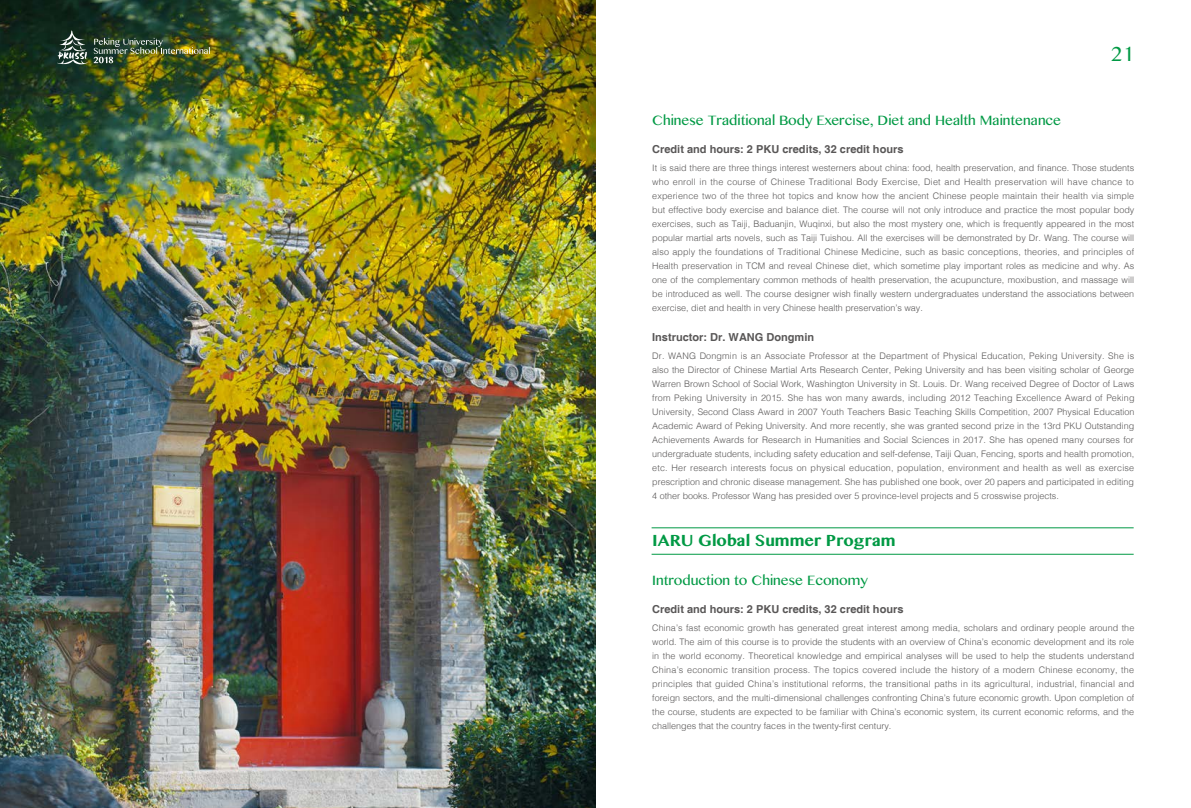
<style>
.page{position:relative;width:1191px;height:808px;background:#fff}
.page>*{position:absolute;margin:0;border:0;box-sizing:border-box;transform-origin:0 0}
.t1{font:18px "Bangla MN";color:#094}
.t2{font:700 14px "Bangla MN";color:#094}
.t3{font:12px "Bangla MN";color:#094}
.t4{font:700 11px "Helvetica";color:#595757}
.t5{font:300 9px/14px "Helvetica";color:#595757;text-align:justify}
</style>
<div class="page">
<img style="left:0;top:0;width:595px;height:808px">
<svg style="left:57px;top:30px;width:31px;height:35px"></svg>
<img style="left:94px;top:38px;width:116px;height:25px">
<hr style="left:651px;top:554px;width:482px;height:1px;background:#094">
<hr style="left:651px;top:527px;width:482px;height:1px;background:#094">
<h1 class="t1" style="left:1110px;top:41px;width:25px">21</h1>
<h3 class="t3" style="left:652px;top:111px;width:410px">Chinese Traditional Body Exercise, Diet and Health Maintenance</h3>
<p class="t4" style="left:652px;top:142px;width:253px">Credit and hours: 2 PKU credits, 32 credit hours</p>
<p class="t5" style="left:652px;top:160px;width:484px">It is said there are three things interest westerners about china: food, health preservation, and finance. Those students who enroll in the course of Chinese Traditional Body Exercise, Diet and Health preservation will have chance to experience two of the three hot topics and know how the ancient Chinese people maintain their health via simple but effective body exercise and balance diet. The course will not only introduce and practice the most popular body exercises, such as Taiji, Baduanjin, Wuqinxi, but also the most mystery one, which is frequently appeared in the most popular martial arts novels, such as Taiji Tuishou. All the exercises will be demonstrated by Dr. Wang. The course will also apply the foundations of Traditional Chinese Medicine, such as basic conceptions, theories, and principles of Health preservation in TCM and reveal Chinese diet, which sometime play important roles as medicine and why. As one of the complementary common methods of health preservation, the acupuncture, moxibustion, and massage will be introduced as well. The course designer wish finally western undergraduates understand the associations between exercise, diet and health in very Chinese health preservation’s way.</p>
<p class="t4" style="left:652px;top:330px;width:163px">Instructor: Dr. WANG Dongmin</p>
<p class="t5" style="left:652px;top:348px;width:484px">Dr. WANG Dongmin is an Associate Professor at the Department of Physical Education, Peking University. She is also the Director of Chinese Martial Arts Research Center, Peking University and has been visiting scholar of George Warren Brown School of Social Work, Washington University in St. Louis. Dr. Wang received Degree of Doctor of Laws from Peking University in 2015. She has won many awards, including 2012 Teaching Excellence Award of Peking University, Second Class Award in 2007 Youth Teachers Basic Teaching Skills Competition, 2007 Physical Education Academic Award of Peking University. And more recently, she was granted second prize in the 13rd PKU Outstanding Achievements Awards for Research in Humanities and Social Sciences in 2017. She has opened many courses for undergraduate students, including safety education and self-defense, Taiji Quan, Fencing, sports and health promotion, etc. Her research interests focus on physical education, population, environment and health as well as exercise prescription and chronic disease management. She has published one book, over 20 papers and participated in editing 4 other books. Professor Wang has presided over 5 province-level projects and 5 crosswise projects.</p>
<h2 class="t2" style="left:652px;top:530px;width:245px">IARU Global Summer Program</h2>
<h3 class="t3" style="left:652px;top:571px;width:217px">Introduction to Chinese Economy</h3>
<p class="t4" style="left:652px;top:602px;width:253px">Credit and hours: 2 PKU credits, 32 credit hours</p>
<p class="t5" style="left:652px;top:620px;width:484px">China’s fast economic growth has generated great interest among media, scholars and ordinary people around the world. The aim of this course is to provide the students with an overview of China’s economic development and its role in the world economy. Theoretical knowledge and empirical analyses will be used to help the students understand China’s economic transition process. The topics covered include the history of a modern Chinese economy, the principles that guided China’s institutional reforms, the transitional paths in its agricultural, industrial, financial and foreign sectors, and the multi-dimensional challenges confronting China’s future economic growth. Upon completion of the course, students are expected to be familiar with China’s economic system, its current economic reforms, and the challenges that the country faces in the twenty-first century.</p>
</div>
